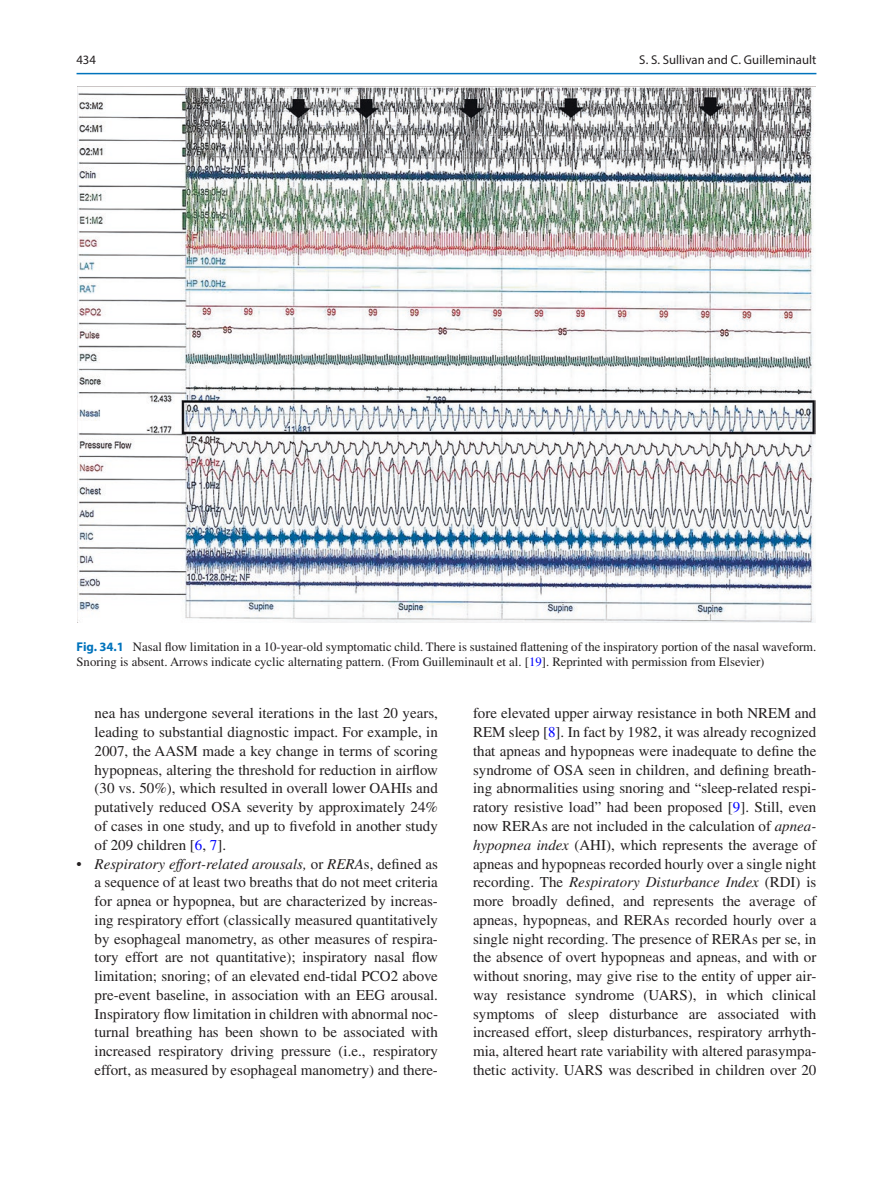
<style>
.page{position:relative;width:893px;height:1187px;background:#fff}
.page>*{position:absolute;margin:0;border:0;box-sizing:border-box;transform-origin:0 0}
.t1{font:15px/18.8px "Times LT Std";color:#231f20;text-align:justify}
.t2{font:12.75px/15px "Times LT Std";color:#231f20}
.t3{font:12.75px "Myriad Pro Regular 2";letter-spacing:.005em;color:#231f20}
.t4{font:12.75px "Myriad Pro";color:#231f20}
.s1{font-family:"Myriad Pro";font-weight:700;color:#0073bc}
.s2{color:#00f}
.s3{font-style:italic}
</style>
<div class="page">
<img style="left:77px;top:87px;width:739px;height:535px">
<hr style="left:77px;top:73px;width:739px;height:1px;background:#0073bc">
<p class="t4" style="left:77px;top:52px;width:21px">434</p>
<p class="t3" style="left:639px;top:52px;width:179px">S. S. Sullivan and C. Guilleminault</p>
<p class="t2" style="left:77px;top:639px;width:741px"><span class="s1">Fig. 34.1</span> Nasal flow limitation in a 10-year-old symptomatic child. There is sustained flattening of the inspiratory portion of the nasal waveform.<br>Snoring is absent. Arrows indicate cyclic alternating pattern. (From Guilleminault et al. [<span class="s2">19</span>]. Reprinted with permission from Elsevier)</p>
<p class="t1" style="left:95px;top:704px;width:345px">nea has undergone several iterations in the last 20 years, leading to substantial diagnostic impact. For example, in 2007, the AASM made a key change in terms of scoring hypopneas, altering the threshold for reduction in airflow (30 vs. 50%), which resulted in overall lower OAHIs and putatively reduced OSA severity by approximately 24% of cases in one study, and up to fivefold in another study of 209 children [<span class="s2">6</span>, <span class="s2">7</span>].</p>
<p class="t1" style="left:95px;top:854px;width:345px;text-indent:-18px">• <span class="s3">Respiratory effort-related arousals,</span> or <span class="s3">RERA</span>s, defined as a sequence of at least two breaths that do not meet criteria for apnea or hypopnea, but are characterized by increas&shy;ing respiratory effort (classically measured quantitatively by esophageal manometry, as other measures of respira&shy;tory effort are not quantitative); inspiratory nasal flow limitation; snoring; of an elevated end-tidal PCO2 above pre-event baseline, in association with an EEG arousal.<br>Inspiratory flow limitation in children with abnormal noc&shy;turnal breathing has been shown to be associated with increased respiratory driving pressure (i.e., respiratory effort, as measured by esophageal manometry) and there-</p>
<p class="t1" style="left:473px;top:704px;width:345px">fore elevated upper airway resistance in both NREM and REM sleep [<span class="s2">8</span>]. In fact by 1982, it was already recognized that apneas and hypopneas were inadequate to define the syndrome of OSA seen in children, and defining breath&shy;ing abnormalities using snoring and “sleep-related respi&shy;ratory resistive load” had been proposed [<span class="s2">9</span>]. Still, even now RERAs are not included in the calculation of <span class="s3">apnea&shy;hypopnea index</span> (AHI), which represents the average of apneas and hypopneas recorded hourly over a single night recording. The <span class="s3">Respiratory Disturbance Index</span> (RDI) is more broadly defined, and represents the average of apneas, hypopneas, and RERAs recorded hourly over a single night recording. The presence of RERAs per se, in the absence of overt hypopneas and apneas, and with or without snoring, may give rise to the entity of upper air&shy;way resistance syndrome (UARS), in which clinical symptoms of sleep disturbance are associated with increased effort, sleep disturbances, respiratory arrhyth&shy;mia, altered heart rate variability with altered parasympa&shy;thetic activity. UARS was described in children over 20</p>
</div>
